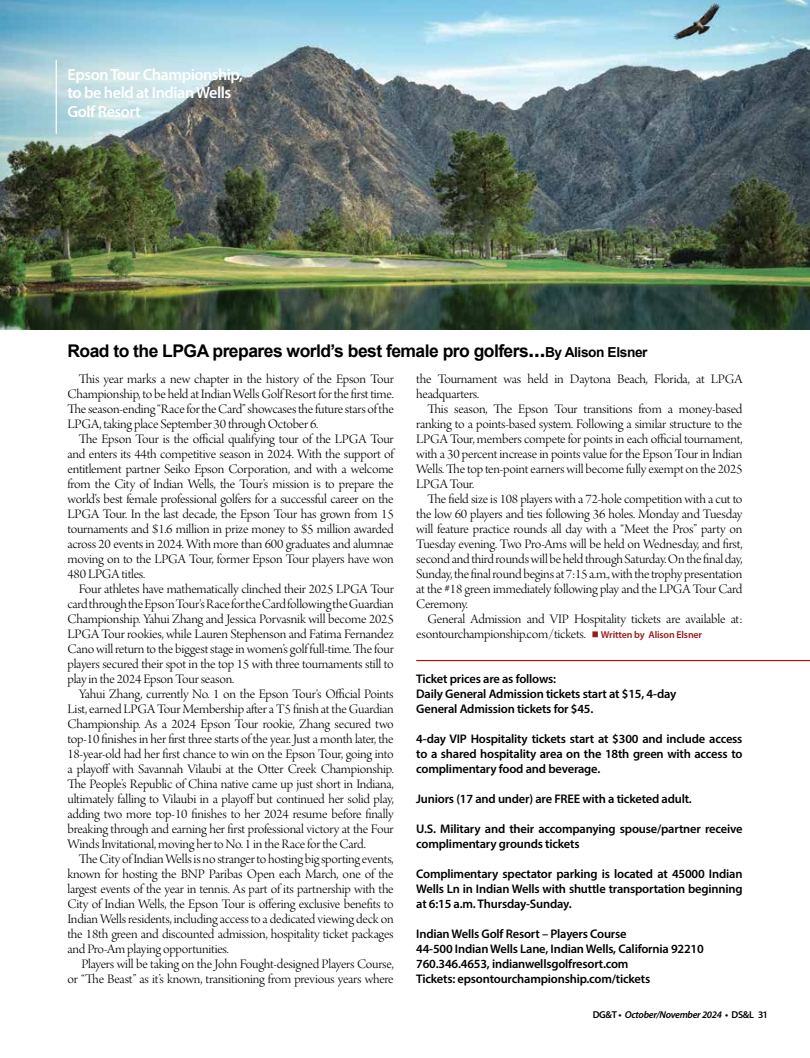
<style>
.page{position:relative;width:810px;height:1058px;background:#fff}
.page>*{position:absolute;margin:0;border:0;box-sizing:border-box;transform-origin:0 0}
.t1{font:700 17.5px "Arial";letter-spacing:-.03em;color:#000}
.t2{font:600 16.25px/18.8px "Myriad Pro";letter-spacing:-.03em;color:#fff}
.t3{font:13.75px/15px "Arno Pro Light Display";letter-spacing:-.015em;color:#000;text-align:justify;scale:1.05 1}
.t4{font:600 12.5px/15px "Myriad Pro";letter-spacing:-.015em;color:#000}
.t5{font:italic 600 10px "Myriad Pro";letter-spacing:-.03em;color:#000}
.s1{font-size:22.5px}
.s2{font-size:13.75px}
.s3{color:#991b1e}
.s4{font-family:"Myriad Pro";font-weight:600;font-size:10px;color:#991b1e}
.s5{font-style:normal}
</style>
<div class="page">
<img style="left:0;top:0;width:810px;height:329px">
<hr style="left:416px;top:660px;width:394px;height:1px;background:#991b1e">
<hr style="left:56px;top:60px;width:1px;height:74px;background:#fff">
<p class="t2" style="left:68px;top:64px;width:177px">Epson Tour Championship, to be held at Indian Wells<br>Golf Resort</p>
<p class="t1" style="left:68px;top:339px;width:582px">Road to the LPGA prepares world’s best female pro golfers<span class="s1">...</span><span class="s2">By Alison Elsner</span></p>
<p class="t3" style="left:68px;top:372px;width:312px;text-indent:11px">This year marks a new chapter in the history of the Epson Tour Championship, to be held at Indian Wells Golf Resort for the first time.<br>The season-ending “Race for the Card” showcases the future stars of the LPGA, taking place September 30 through October 6.</p>
<p class="t3" style="left:68px;top:432px;width:312px;text-indent:11px">The Epson Tour is the official qualifying tour of the LPGA Tour and enters its 44th competitive season in 2024. With the support of entitlement partner Seiko Epson Corporation, and with a welcome from the City of Indian Wells, the Tour’s mission is to prepare the world’s best female professional golfers for a successful career on the LPGA Tour. In the last decade, the Epson Tour has grown from 15 tournaments and $1.6 million in prize money to $5 million awarded across 20 events in 2024. With more than 600 graduates and alumnae moving on to the LPGA Tour, former Epson Tour players have won 480 LPGA titles.</p>
<p class="t3" style="left:68px;top:582px;width:312px;text-indent:11px">Four athletes have mathematically clinched their 2025 LPGA Tour card through the Epson Tour's Race for the Card following the Guardian Championship. Yahui Zhang and Jessica Porvasnik will become 2025<br>LPGA Tour rookies, while Lauren Stephenson and Fatima Fernandez Cano will return to the biggest stage in women’s golf full-time. The four players secured their spot in the top 15 with three tournaments still to play in the 2024 Epson Tour season.</p>
<p class="t3" style="left:68px;top:687px;width:312px;text-indent:11px">Yahui Zhang, currently No. 1 on the Epson Tour's Official Points List, earned LPGA Tour Membership after a T5 finish at the Guardian Championship. As a 2024 Epson Tour rookie, Zhang secured two top-10 finishes in her first three starts of the year. Just a month later, the 18-year-old had her first chance to win on the Epson Tour, going into a playoff with Savannah Vilaubi at the Otter Creek Championship.<br>The People’s Republic of China native came up just short in Indiana, ultimately falling to Vilaubi in a playoff but continued her solid play, adding two more top-10 finishes to her 2024 resume before finally breaking through and earning her first professional victory at the Four Winds Invitational, moving her to No. 1 in the Race for the Card.</p>
<p class="t3" style="left:68px;top:852px;width:312px;text-indent:11px">The City of Indian Wells is no stranger to hosting big sporting events, known for hosting the BNP Paribas Open each March, one of the largest events of the year in tennis. As part of its partnership with the City of Indian Wells, the Epson Tour is offering exclusive benefits to Indian Wells residents, including access to a dedicated viewing deck on the 18th green and discounted admission, hospitality ticket packages and Pro-Am playing opportunities.</p>
<p class="t3" style="left:68px;top:957px;width:312px;text-align:right">Players will be taking on the John Fought-designed Players Course,<br>or “The Beast” as it’s known, transitioning from previous years where</p>
<p class="t3" style="left:416px;top:372px;width:312px">the Tournament was held in Daytona Beach, Florida, at LPGA headquarters.</p>
<p class="t3" style="left:416px;top:402px;width:312px;text-indent:11px">This season, The Epson Tour transitions from a money-based ranking to a points-based system. Following a similar structure to the LPGA Tour, members compete for points in each official tournament, with a 30 percent increase in points value for the Epson Tour in Indian Wells. The top ten-point earners will become fully exempt on the 2025<br>LPGA Tour.</p>
<p class="t3" style="left:416px;top:492px;width:312px;text-indent:11px">The field size is 108 players with a 72-hole competition with a cut to the low 60 players and ties following 36 holes. Monday and Tuesday will feature practice rounds all day with a “Meet the Pros” party on Tuesday evening. Two Pro-Ams will be held on Wednesday, and first, second and third rounds will be held through Saturday. On the final day, Sunday, the final round begins at 7:15 a.m., with the trophy presentation at the #18 green immediately following play and the LPGA Tour Card Ceremony.</p>
<p class="t3" style="left:416px;top:612px;width:312px;text-indent:11px">General Admission and VIP Hospitality tickets are available at: esontourchampionship.com/tickets. <span class="s3">■</span> <span class="s4">Written by Alison Elsner</span></p>
<p class="t4" style="left:416px;top:670px;width:262px">Ticket prices are as follows:<br>Daily General Admission tickets start at $15, 4-day<br>General Admission tickets for $45.</p>
<p class="t4" style="left:416px;top:730px;width:328px;text-align:justify">4-day VIP Hospitality tickets start at $300 and include access to a shared hospitality area on the 18th green with access to complimentary food and beverage.</p>
<p class="t4" style="left:416px;top:790px;width:277px">Juniors (17 and under) are FREE with a ticketed adult.</p>
<p class="t4" style="left:416px;top:820px;width:328px">U.S. Military and their accompanying spouse/partner receive complimentary grounds tickets</p>
<p class="t4" style="left:416px;top:865px;width:328px;text-align:justify">Complimentary spectator parking is located at 45000 Indian Wells Ln in Indian Wells with shuttle transportation beginning at 6:15 a.m. Thursday-Sunday.</p>
<p class="t4" style="left:416px;top:925px;width:289px">Indian Wells Golf Resort – Players Course<br>44-500 Indian Wells Lane, Indian Wells, California 92210<br>760.346.4653, indianwellsgolfresort.com<br>Tickets: epsontourchampionship.com/tickets</p>
<p class="t5" style="left:593px;top:1008px;width:176px"><span class="s5">DG&amp;T •</span> October/November 2024 <span class="s5">• DS&amp;L 31</span></p>
</div>
